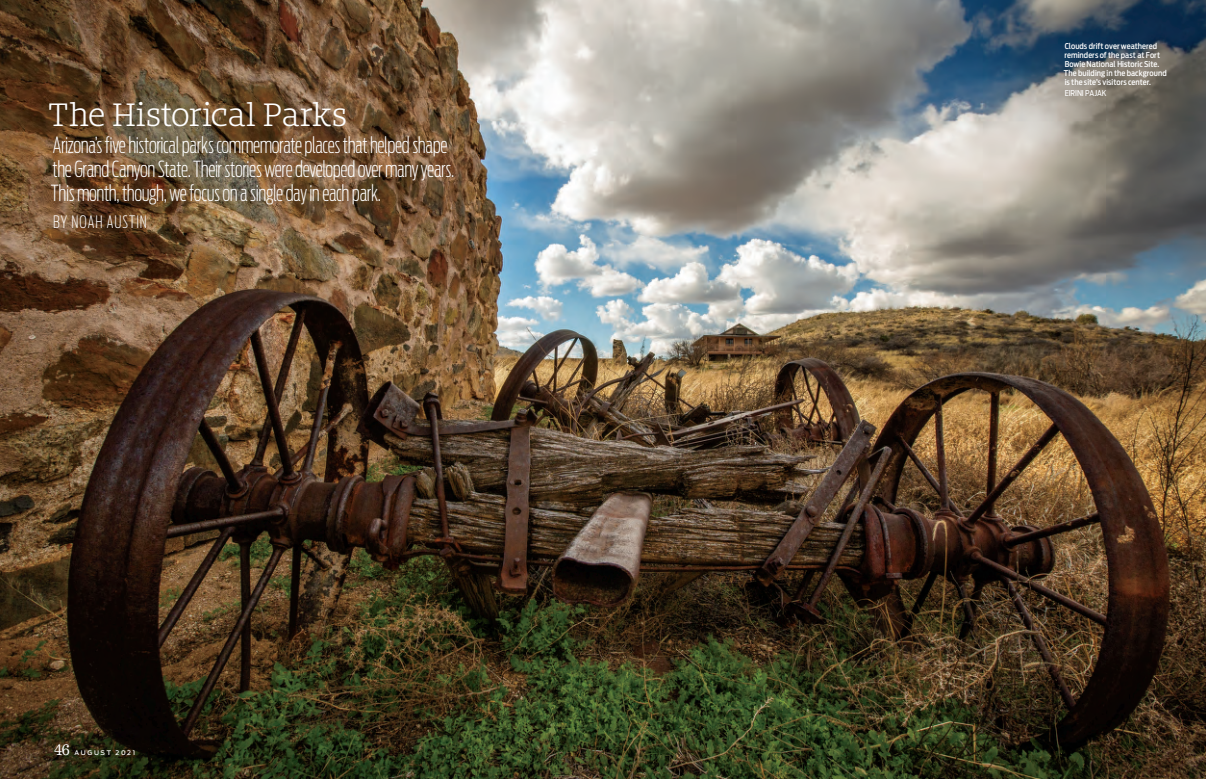
<style>
.page{position:relative;width:1206px;height:779px;background:#fff}
.page>*{position:absolute;margin:0;border:0;box-sizing:border-box;transform-origin:0 0}
.t1{font:300 30px "Bommer Slab";letter-spacing:-.015em;color:#fff}
.t2{font:200 22px/24px "Antenna Extra Cond";letter-spacing:-.02em;color:#fff}
.t3{font:200 17px "Antenna Extra Cond";letter-spacing:.05em;color:#fff}
.t4{font:16px "Egizio URW";color:#fff}
.t5{font:500 8px/9px "Antenna Cond";letter-spacing:.005em;color:#fff}
.t6{font:8px "Antenna Cond";letter-spacing:-.005em;color:#fff}
.t7{font:500 6.2px "Antenna";letter-spacing:.255em;color:#fff}
</style>
<div class="page">
<img style="left:0;top:0;width:1206px;height:778px">
<h1 class="t1" style="left:48px;top:93px;width:301px">The Historical Parks</h1>
<p class="t2" style="left:51px;top:133px;width:405px">Arizona’s five historical parks commemorate places that helped shape the Grand Canyon State. Their stories were developed over many years.<br>This month, though, we focus on a single day in each park.</p>
<p class="t3" style="left:53px;top:212px;width:95px">BY NOAH AUSTIN</p>
<p class="t4" style="left:54px;top:740px;width:17px">46</p>
<p class="t7" style="left:75px;top:748px;width:62px">AUGUST 2021</p>
<p class="t5" style="left:1064px;top:42px;width:104px">Clouds drift over weathered reminders of the past at Fort<br>Bowie National Historic Site.<br>The building in the background is the site’s visitors center.</p>
<p class="t6" style="left:1065px;top:88px;width:43px">EIRINI PAJAK</p>
</div>
